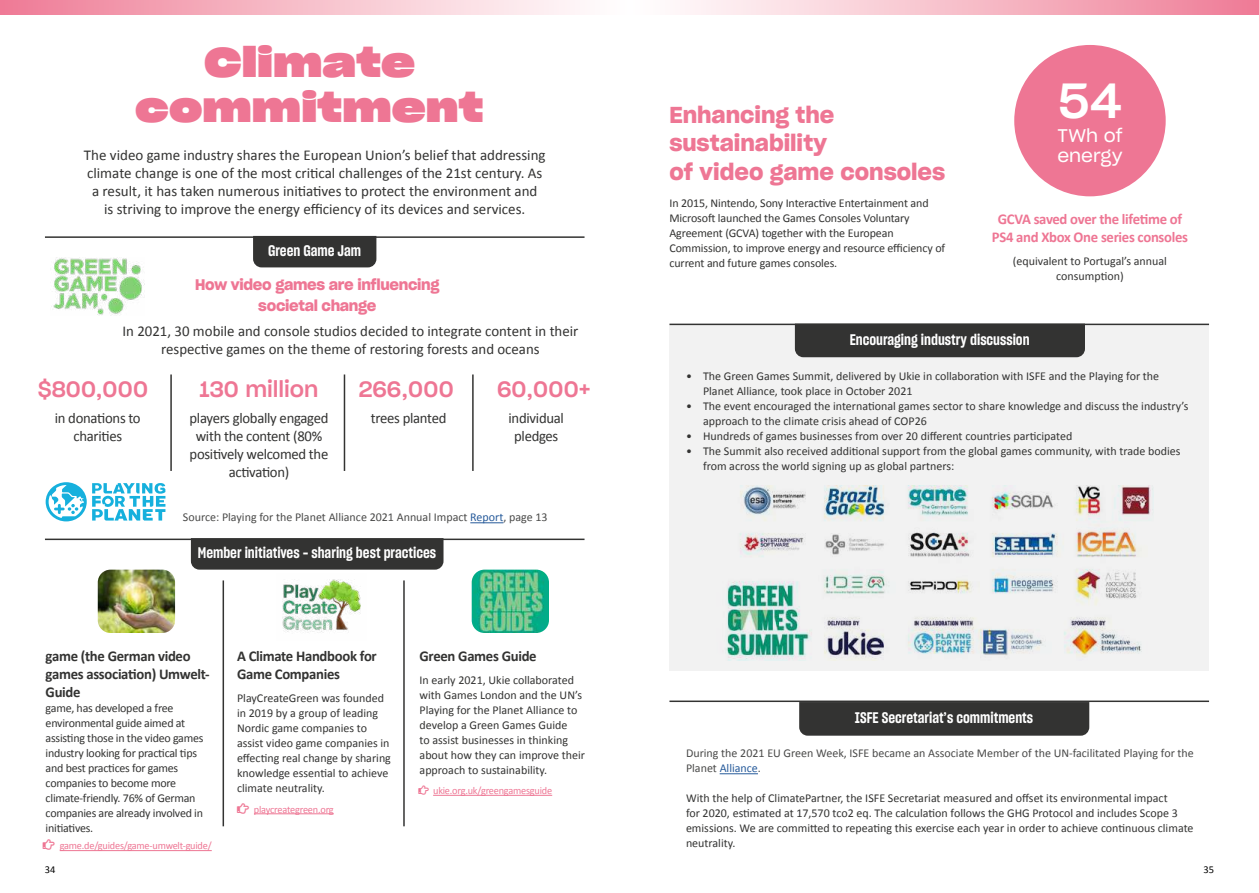
<style>
.page{position:relative;width:1259px;height:893px;background:#fff}
.page>*{position:absolute;margin:0;border:0;box-sizing:border-box;transform-origin:0 0}
.t1{font:48.45px "Sharp Grotesk Medium 20";color:#fff}
.t2{font:40.5px/45px "Sharp Grotesk Bold 25";color:#ee7694;text-align:center}
.t3{font:22.5px/28.5px "Sharp Grotesk Semi Bold 20";color:#ee7694}
.t4{font:21.9px "Sharp Grotesk Medium 20";color:#ee7694}
.t5{font:18px/19.8px "Sharp Grotesk Book 20";letter-spacing:-.005em;color:#fff}
.t6{font:15px/18px "Calibri";color:#333332;text-align:center}
.t7{font:15px/18px "Calibri";letter-spacing:-.02em;color:#333332;text-align:center}
.t8{font:15px "Sharp Grotesk Semi Bold 15";color:#fff}
.t9{font:700 15px/18px "Calibri";letter-spacing:-.02em;color:#333332}
.t10{font:700 15px/18px "Calibri";letter-spacing:-.02em;color:#ee7694;text-align:center}
.t11{font:15px/21px "Sharp Grotesk Semi Bold 20";letter-spacing:-.02em;color:#ee7694;text-align:center}
.t12{font:12px/15px "Calibri";color:#333332}
.t13{font:12px/15px "Calibri";letter-spacing:-.02em;color:#333332}
.t14{font:12px/15px "Calibri";color:#4a4a49}
.t15{font:10.5px "Calibri";letter-spacing:-.02em;color:#ee7694}
.t16{font:10.5px "Calibri";color:#000}
.s1{color:#275b9b}
</style>
<div class="page">
<div style="left:669px;top:325px;width:540px;height:345px;background:#f2f2f2"></div>
<img style="left:726px;top:485px;width:427px;height:175px">
<hr style="left:719px;top:773px;width:39px;height:1px;background:#275b9b">
<div style="left:1014px;top:45px;width:151px;height:151px;background:#ee7694;border-radius:50%"></div>
<svg style="left:685px;top:0;width:574px;height:15px;background:#f6bac7"></svg>
<div style="left:795px;top:325px;width:290px;height:32px;background:#333332"></div>
<hr style="left:669px;top:324px;width:540px;height:1px;background:#333332">
<hr style="left:669px;top:700px;width:540px;height:2px;background:#333332">
<div style="left:799px;top:702px;width:290px;height:34px;background:#333332"></div>
<hr style="left:470px;top:522px;width:33px;height:1px;background:#275b9b">
<svg style="left:46px;top:482px;width:119px;height:39px"></svg>
<img style="left:53px;top:257px;width:92px;height:58px">
<hr style="left:170px;top:374px;width:2px;height:97px;background:#333332">
<hr style="left:344px;top:374px;width:1px;height:97px;background:#333332">
<hr style="left:472px;top:374px;width:1px;height:97px;background:#333332">
<img style="left:98px;top:570px;width:77px;height:63px">
<hr style="left:60px;top:850px;width:152px;height:1px;background:#ee7694">
<img style="left:282px;top:579px;width:79px;height:54px">
<hr style="left:254px;top:813px;width:80px;height:1px;background:#ee7694">
<hr style="left:222px;top:580px;width:2px;height:246px;background:#333332">
<hr style="left:403px;top:580px;width:2px;height:246px;background:#333332">
<svg style="left:0;top:0;width:575px;height:15px;background:#f6bac7"></svg>
<hr style="left:45px;top:236px;width:539px;height:2px;background:#333332">
<hr style="left:45px;top:539px;width:539px;height:1px;background:#333332">
<div style="left:253px;top:238px;width:123px;height:29px;background:#333332"></div>
<div style="left:191px;top:538px;width:252px;height:32px;background:#333332"></div>
<img style="left:472px;top:570px;width:77px;height:63px">
<hr style="left:433px;top:795px;width:119px;height:1px;background:#ee7694">
<h2 class="t2" style="left:135px;top:38px;width:350px">Climate commitment</h2>
<p class="t6" style="left:84px;top:146px;width:463px">The video game industry shares the European Union’s belief that addressing climate change is one of the most critical challenges of the 21st century. As a result, it has taken numerous initiatives to protect the environment and<br>is striving to improve the energy efficiency of its devices and services.</p>
<p class="t8" style="left:268px;top:240px;width:94px">Green Game Jam</p>
<p class="t11" style="left:195px;top:273px;width:246px">How video games are influencing societal change</p>
<p class="t6" style="left:122px;top:322px;width:457px">In 2021, 30 mobile and console studios decided to integrate content in their respective games on the theme of restoring forests and oceans</p>
<h3 class="t4" style="left:38px;top:370px;width:111px">$800,000</h3>
<p class="t7" style="left:55px;top:409px;width:87px">in donations to charities</p>
<h3 class="t4" style="left:199px;top:370px;width:121px">130 million</h3>
<h3 class="t4" style="left:359px;top:370px;width:96px">266,000</h3>
<h3 class="t4" style="left:497px;top:370px;width:95px">60,000+</h3>
<p class="t7" style="left:189px;top:409px;width:140px">players globally engaged with the content (80% positively welcomed the activation)</p>
<p class="t7" style="left:371px;top:409px;width:77px">trees planted</p>
<p class="t7" style="left:508px;top:409px;width:57px">individual pledges</p>
<p class="t14" style="left:183px;top:510px;width:366px">Source: Playing for the Planet Alliance 2021 Annual Impact <span class="s1">Report</span>, page 13</p>
<p class="t8" style="left:198px;top:543px;width:240px">Member initiatives - sharing best practices</p>
<p class="t9" style="left:46px;top:646px;width:166px">game (the German video games association) Umwelt-<br>Guide</p>
<p class="t13" style="left:46px;top:700px;width:159px">game, has developed a free environmental guide aimed at assisting those in the video games industry looking for practical tips and best practices for games companies to become more climate-friendly. 76% of German companies are already involved in initiatives.</p>
<p class="t15" style="left:43px;top:839px;width:170px">★★ game.de/guides/game-umwelt-guide/</p>
<p class="t9" style="left:237px;top:646px;width:141px">A Climate Handbook for<br>Game Companies</p>
<p class="t12" style="left:237px;top:691px;width:155px">PlayCreateGreen was founded in 2019 by a group of leading<br>Nordic game companies to assist video game companies in effecting real change by sharing knowledge essential to achieve climate neutrality.</p>
<p class="t15" style="left:237px;top:802px;width:98px">★★ playcreategreen.org</p>
<p class="t9" style="left:419px;top:646px;width:119px">Green Games Guide</p>
<p class="t12" style="left:419px;top:673px;width:167px">In early 2021, Ukie collaborated with Games London and the UN’s<br>Playing for the Planet Alliance to develop a Green Games Guide<br>to assist businesses in thinking about how they can improve their approach to sustainability.</p>
<p class="t15" style="left:418px;top:784px;width:135px">★★ ukie.org.uk/greengamesguide</p>
<h3 class="t3" style="left:669px;top:99px;width:277px">Enhancing the sustainability<br>of video game consoles</h3>
<p class="t12" style="left:669px;top:196px;width:277px">In 2015, Nintendo, Sony Interactive Entertainment and Microsoft launched the Games Consoles Voluntary Agreement (GCVA) together with the European Commission, to improve energy and resource efficiency of current and future games consoles.</p>
<h1 class="t1" style="left:1058px;top:60px;width:65px">54</h1>
<h3 class="t5" style="left:1057px;top:124px;width:67px">TWh of energy</h3>
<p class="t10" style="left:992px;top:209px;width:198px">GCVA saved over the lifetime of<br>PS4 and Xbox One series consoles</p>
<p class="t12" style="left:1013px;top:254px;width:156px;text-align:center">(equivalent to Portugal’s annual consumption)</p>
<p class="t8" style="left:849px;top:329px;width:181px">Encouraging industry discussion</p>
<p class="t12" style="left:703px;top:369px;width:458px;text-indent:-17px">• The Green Games Summit, delivered by Ukie in collaboration with ISFE and the Playing for the<br>Planet Alliance, took place in October 2021</p>
<p class="t12" style="left:703px;top:399px;width:487px;text-indent:-17px">• The event encouraged the international games sector to share knowledge and discuss the industry’s approach to the climate crisis ahead of COP26</p>
<p class="t12" style="left:686px;top:429px;width:388px">• Hundreds of games businesses from over 20 different countries participated</p>
<p class="t12" style="left:703px;top:444px;width:479px;text-indent:-17px">• The Summit also received additional support from the global games community, with trade bodies from across the world signing up as global partners:</p>
<p class="t8" style="left:855px;top:708px;width:180px">ISFE Secretariat’s commitments</p>
<p class="t14" style="left:686px;top:746px;width:509px">During the 2021 EU Green Week, ISFE became an Associate Member of the UN-facilitated Playing for the<br>Planet <span class="s1">Alliance</span>.</p>
<p class="t12" style="left:686px;top:791px;width:509px">With the help of ClimatePartner, the ISFE Secretariat measured and offset its environmental impact<br>for 2020, estimated at 17,570 tco2 eq. The calculation follows the GHG Protocol and includes Scope 3 emissions. We are committed to repeating this exercise each year in order to achieve continuous climate neutrality.</p>
<p class="t16" style="left:45px;top:862px;width:12px">34</p>
<p class="t16" style="left:1203px;top:862px;width:12px">35</p>
</div>
